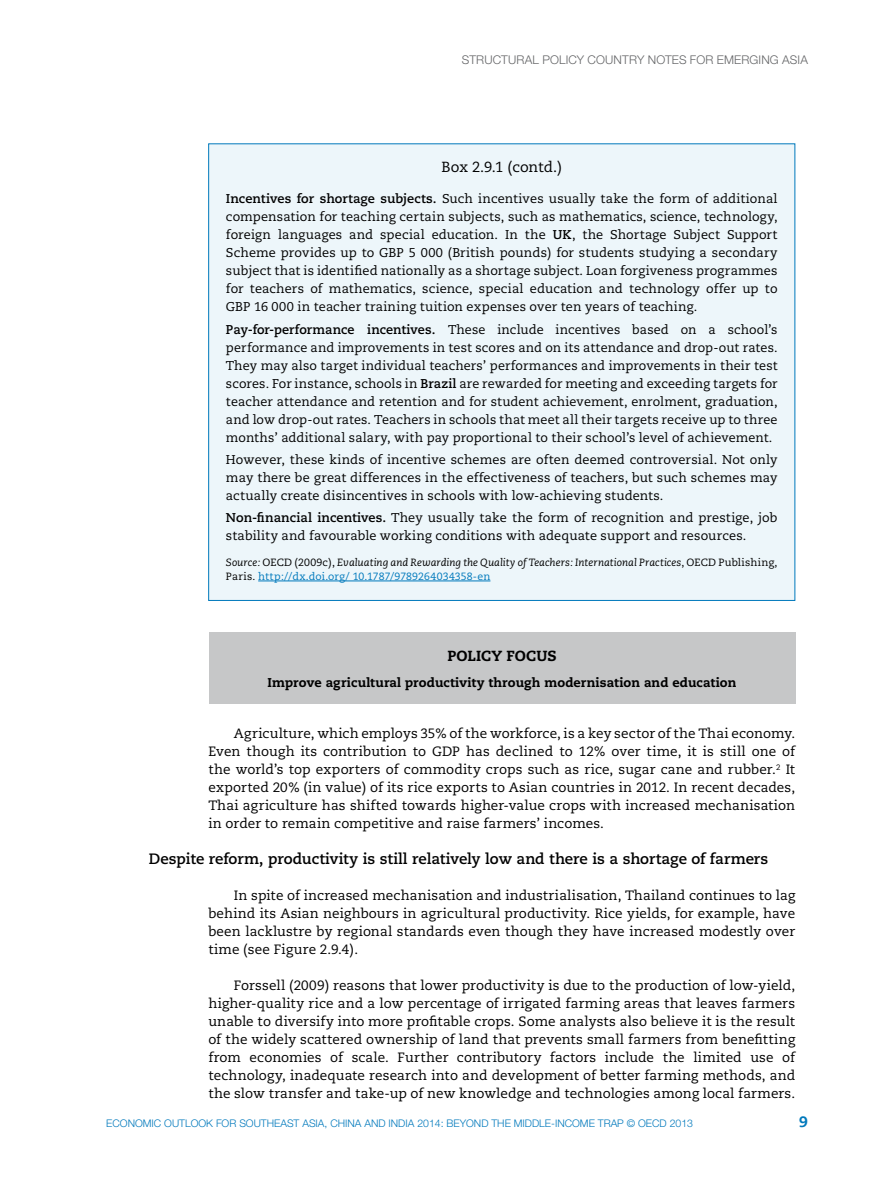
<style>
.page{position:relative;width:893px;height:1191px;background:#fff}
.page>*{position:absolute;margin:0;border:0;box-sizing:border-box;transform-origin:0 0}
.t1{font:700 15px "Caecilia";letter-spacing:-.005em;color:#000}
.t2{font:800 15px "Caecilia";color:#0079bc}
.t3{font:14.7px "Caecilia";color:#000}
.t4{font:800 14.7px "Caecilia";letter-spacing:.005em;color:#000}
.t5{font:13.5px/18px "Caecilia";letter-spacing:.005em;color:#000;text-align:justify}
.t6{font:12.75px/18px "Caecilia";letter-spacing:.01em;color:#000;text-align:justify}
.t7{font:800 12.75px "Caecilia";letter-spacing:.005em;color:#000}
.t8{font:300 12px "Helvetica Neue";color:#646567}
.t9{font:italic 10.5px/13.5px "Caecilia";color:#000}
.t10{font:300 10.5px "Helvetica Neue";color:#0079bc}
.s1{font-weight:700}
.s2{font-style:normal}
.s3{font-style:normal;color:#0079bc}
</style>
<div class="page">
<div style="left:209px;top:144px;width:586px;height:456px;background:#edf6fa"></div>
<hr style="left:258px;top:580px;width:232px;height:1px;background:#0079bc">
<div style="left:209px;top:632px;width:586px;height:72px;background:#c6c7c8"></div>
<p class="t8" style="left:462px;top:52px;width:17px">STRUCTURAL</p>
<p class="t8" style="left:542px;top:52px;width:16px">POLICY</p>
<p class="t8" style="left:587px;top:52px;width:10px">COUNTRY</p>
<p class="t8" style="left:648px;top:52px;width:9px">NOTES</p>
<p class="t8" style="left:690px;top:52px;width:9px">FOR</p>
<p class="t8" style="left:717px;top:52px;width:9px">EMER</p>
<p class="t8" style="left:749px;top:52px;width:41px">GING ASIA</p>
<p class="t3" style="left:442px;top:159px;width:122px">Box 2.9.1 (contd.)</p>
<p class="t6" style="left:226px;top:190px;width:553px"><span class="s1">Incentives for shortage subjects.</span> Such incentives usually take the form of additional compensation for teaching certain subjects, such as mathematics, science, technology, foreign languages and special education. In the <span class="s1">UK</span>, the Shortage Subject Support Scheme provides up to GBP 5 000 (British pounds) for students studying a secondary subject that is identified nationally as a shortage subject. Loan forgiveness programmes for teachers of mathematics, science, special education and technology offer up to GBP 16 000 in teacher training tuition expenses over ten years of teaching.</p>
<p class="t6" style="left:226px;top:320px;width:553px"><span class="s1">Pay-for-performance incentives.</span> These include incentives based on a school’s performance and improvements in test scores and on its attendance and drop-out rates.<br>They may also target individual teachers’ performances and improvements in their test scores. For instance, schools in <span class="s1">Brazil</span> are rewarded for meeting and exceeding targets for teacher attendance and retention and for student achievement, enrolment, graduation, and low drop-out rates. Teachers in schools that meet all their targets receive up to three months’ additional salary, with pay proportional to their school’s level of achievement.</p>
<p class="t6" style="left:226px;top:450px;width:553px">However, these kinds of incentive schemes are often deemed controversial. Not only may there be great differences in the effectiveness of teachers, but such schemes may actually create disincentives in schools with low-achieving students.</p>
<p class="t6" style="left:226px;top:509px;width:553px"><span class="s1">Non-financial incentives.</span> They usually take the form of recognition and prestige, job stability and favourable working conditions with adequate support and resources.</p>
<p class="t9" style="left:226px;top:556px;width:553px">Source: <span class="s2">OECD (2009c),</span> Evaluating and Rewarding the Quality of Teachers: International Practices<span class="s2">, OECD Publishing,<br>Paris.</span> <span class="s3">http://dx.doi.org/ 10.1787/9789264034358-en</span></p>
<p class="t4" style="left:447px;top:646px;width:111px">POLICY FOCUS</p>
<p class="t7" style="left:268px;top:674px;width:470px">Improve agricultural productivity through modernisation and education</p>
<p class="t5" style="left:208px;top:725px;width:588px;text-indent:26px">Agriculture, which employs 35% of the workforce, is a key sector of the Thai economy.<br>Even though its contribution to GDP has declined to 12% over time, it is still one of the world’s top exporters of commodity crops such as rice, sugar cane and rubber.<sup>2</sup> It exported 20% (in value) of its rice exports to Asian countries in 2012. In recent decades, Thai agriculture has shifted towards higher-value crops with increased mechanisation in order to remain competitive and raise farmers’ incomes.</p>
<p class="t1" style="left:149px;top:850px;width:621px">Despite reform, productivity is still relatively low and there is a shortage of farmers</p>
<p class="t5" style="left:208px;top:887px;width:588px;text-indent:26px">In spite of increased mechanisation and industrialisation, Thailand continues to lag behind its Asian neighbours in agricultural productivity. Rice yields, for example, have been lacklustre by regional standards even though they have increased modestly over time (see Figure 2.9.4).</p>
<p class="t5" style="left:208px;top:977px;width:588px;text-indent:26px">Forssell (2009) reasons that lower productivity is due to the production of low-yield, higher-quality rice and a low percentage of irrigated farming areas that leaves farmers unable to diversify into more profitable crops. Some analysts also believe it is the result of the widely scattered ownership of land that prevents small farmers from benefitting from economies of scale. Further contributory factors include the limited use of technology, inadequate research into and development of better farming methods, and the slow transfer and take-up of new knowledge and technologies among local farmers.</p>
<p class="t10" style="left:106px;top:1117px;width:588px">ECONOMIC OUTLOOK FOR SOUTHEAST ASIA, CHINA AND INDIA 2014: BEYOND THE MIDDLE-INCOME TRAP © OECD 2013</p>
<p class="t2" style="left:799px;top:1112px;width:10px">9</p>
</div>
